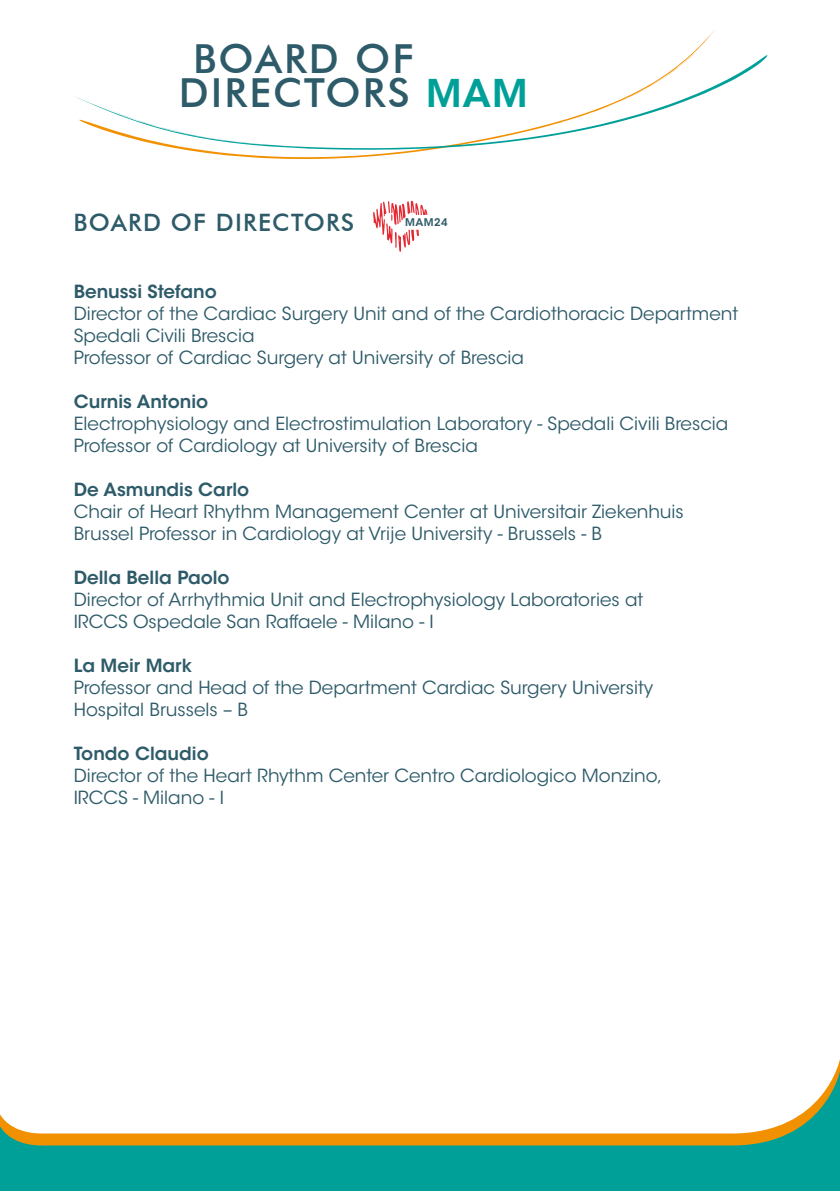
<style>
.page{position:relative;width:840px;height:1191px;background:#fff}
.page>*{position:absolute;margin:0;border:0;box-sizing:border-box;transform-origin:0 0}
.t1{font:500 40px/34px "Futura BT";letter-spacing:.05em;color:#2e5b69}
.t2{font:500 24px "Futura BT";letter-spacing:.05em;color:#2e5b69}
.t3{font:18px/22px "ITC Avant Garde Std";color:#2e5b69}
.t4{font:600 18px "ITC Avant Garde Std";color:#2e5b69}
.t5{font:600 10.6px "ITC Avant Garde Std";letter-spacing:.05em;color:#2e5b69}
.s1{font-family:"ITC Avant Garde Std";font-weight:600;font-size:38px;color:#00a099}
</style>
<div class="page">
<svg style="left:187px;top:29px;width:528px;height:130px"></svg>
<svg style="left:74px;top:55px;width:693px;height:95px"></svg>
<svg style="left:0;top:1071px;width:839px;height:120px"></svg>
<svg style="left:373px;top:200px;width:55px;height:52px"></svg>
<h1 class="t1" style="left:179px;top:42px;width:350px;text-indent:14px">BOARD OF<br>DIRECTORS <span class="s1">MAM</span></h1>
<h2 class="t2" style="left:74px;top:208px;width:282px">BOARD OF DIRECTORS</h2>
<p class="t5" style="left:405px;top:215px;width:44px">MAM24</p>
<p class="t4" style="left:74px;top:279px;width:144px">Benussi Stefano</p>
<p class="t3" style="left:74px;top:302px;width:665px">Director of the Cardiac Surgery Unit and of the Cardiothoracic Department<br>Spedali Civili Brescia<br>Professor of Cardiac Surgery at University of Brescia</p>
<p class="t4" style="left:74px;top:389px;width:136px">Curnis Antonio</p>
<p class="t3" style="left:74px;top:412px;width:655px">Electrophysiology and Electrostimulation Laboratory - Spedali Civili Brescia<br>Professor of Cardiology at University of Brescia</p>
<p class="t4" style="left:74px;top:477px;width:177px">De Asmundis Carlo</p>
<p class="t3" style="left:74px;top:500px;width:611px">Chair of Heart Rhythm Management Center at Universitair Ziekenhuis<br>Brussel Professor in Cardiology at Vrije University - Brussels - B</p>
<p class="t4" style="left:74px;top:565px;width:157px">Della Bella Paolo</p>
<p class="t3" style="left:74px;top:588px;width:570px">Director of Arrhythmia Unit and Electrophysiology Laboratories at<br>IRCCS Ospedale San Raffaele - Milano - I</p>
<p class="t4" style="left:74px;top:653px;width:120px">La Meir Mark</p>
<p class="t3" style="left:74px;top:676px;width:580px">Professor and Head of the Department Cardiac Surgery University<br>Hospital Brussels – B</p>
<p class="t4" style="left:74px;top:741px;width:136px">Tondo Claudio</p>
<p class="t3" style="left:74px;top:764px;width:590px">Director of the Heart Rhythm Center Centro Cardiologico Monzino,<br>IRCCS - Milano - I</p>
</div>
